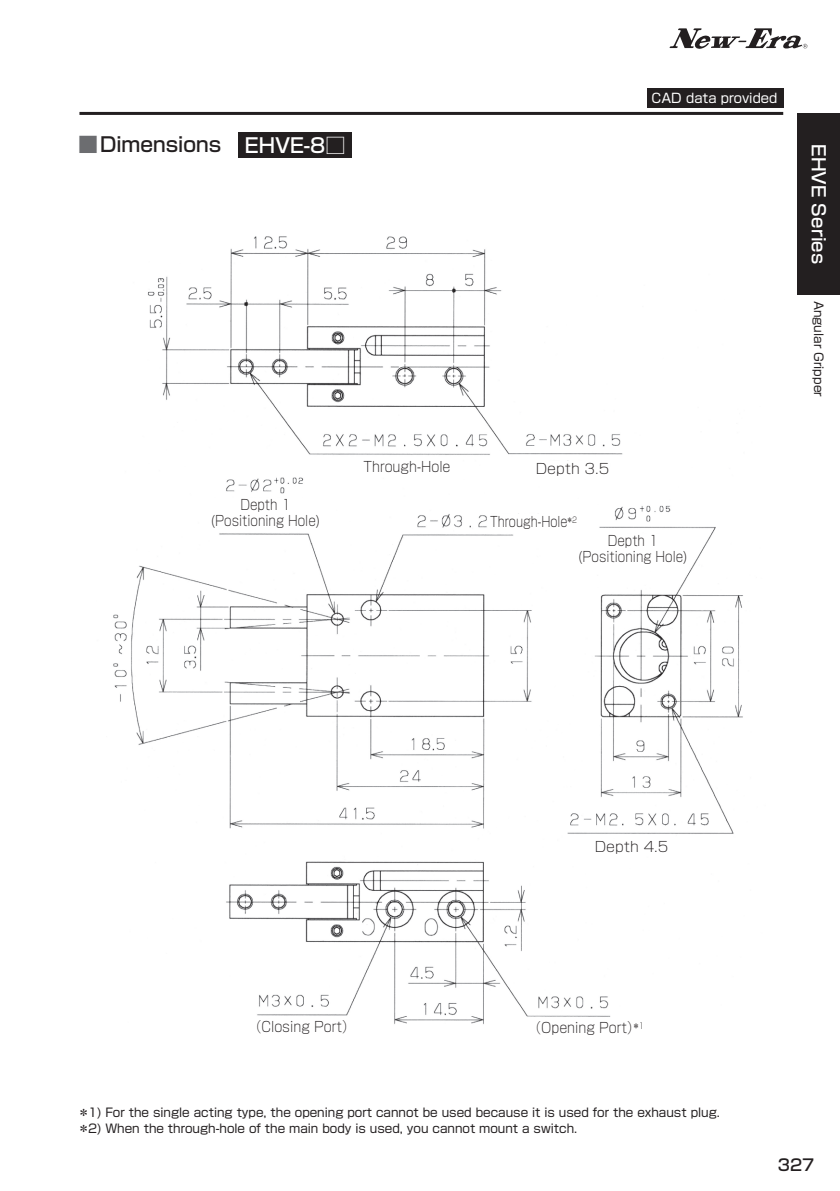
<style>
.page{position:relative;width:840px;height:1191px;background:#fff}
.page>*{position:absolute;margin:0;border:0;box-sizing:border-box;transform-origin:0 0}
.t1{font:500 20px "Shin Go Pro";color:#231f20}
.t2{font:500 20px "Shin Go Pro";color:#fff}
.t3{font:500 18px "Shin Go Pro";color:#fff}
.t4{font:500 16px "Shin Go Pro";color:#231f20}
.t5{font:14px/15.6px "Shin Go Pro Ex Light 90 msp RKSJ H";color:#231f20;text-align:center;scale:.85 1}
.t6{font:14px "Shin Go Pro Ex Light 90 msp RKSJ H";color:#231f20;scale:.9 1}
.t7{font:14px "Shin Go Pro Ex Light 90 msp RKSJ H";color:#231f20}
.t8{font:14px "Shin Go Pro Ex Light 90 msp RKSJ H";color:#231f20;scale:.8 1}
.t9{font:13px "Shin Go Pro";color:#fff}
.t10{font:12px/16px "Shin Go Pro";color:#231f20}
.s1{color:#6c6d70}
</style>
<div class="page">
<div style="left:238px;top:132px;width:114px;height:25px;background:#231f20"></div>
<hr style="left:79px;top:112px;width:703px;height:3px;background:#231f20">
<div style="left:646px;top:88px;width:136px;height:20px;background:#231f20"></div>
<img style="left:113px;top:236px;width:630px;height:788px">
<div style="left:533px;top:461px;width:77px;height:18px;background:#fff"></div>
<div style="left:592px;top:838px;width:77px;height:19px;background:#fff"></div>
<div style="left:574px;top:533px;width:114px;height:38px;background:#fff"></div>
<div style="left:207px;top:497px;width:114px;height:35px;background:#fff"></div>
<div style="left:253px;top:1018px;width:96px;height:19px;background:#fff"></div>
<div style="left:533px;top:1017px;width:100px;height:21px;background:#fff"></div>
<div style="left:361px;top:459px;width:77px;height:18px;background:#fff"></div>
<div style="left:487px;top:514px;width:77px;height:18px;background:#fff"></div>
<div style="left:797px;top:113px;width:42px;height:182px;background:#231f20"></div>
<svg style="left:669px;top:28px;width:138px;height:21px"></svg>
<h1 class="t1" style="left:78px;top:128px;width:145px"><span class="s1">■</span>Dimensions</h1>
<h1 class="t2" style="left:245px;top:129px;width:102px">EHVE-8□</h1>
<p class="t5" style="left:211px;top:495px;width:130px">Depth 1 (Positioning Hole)</p>
<p class="t6" style="left:363px;top:455px;width:98px">Through-Hole</p>
<p class="t9" style="left:651px;top:87px;width:127px">CAD data provided</p>
<p class="t7" style="left:535px;top:457px;width:75px">Depth 3.5</p>
<p class="t8" style="left:490px;top:510px;width:110px">Through-Hole<sup>＊2</sup></p>
<p class="t5" style="left:578px;top:531px;width:130px">Depth 1 (Positioning Hole)</p>
<h2 class="t3" style="left:833px;top:144px;width:121px;rotate:90deg">EHVE Series</h2>
<p class="t10" style="left:827px;top:300px;width:97px;rotate:90deg">Angular Gripper</p>
<p class="t7" style="left:594px;top:835px;width:75px">Depth 4.5</p>
<p class="t6" style="left:249px;top:1015px;width:119px">（Closing Port）</p>
<p class="t6" style="left:528px;top:1016px;width:130px">（Opening Port）<sup>＊1</sup></p>
<p class="t10" style="left:78px;top:1103px;width:643px">＊1) For the single acting type, the opening port cannot be used because it is used for the exhaust plug.＊2) When the through-hole of the main body is used, you cannot mount a switch.</p>
<h3 class="t4" style="left:777px;top:1151px;width:38px">327</h3>
</div>
